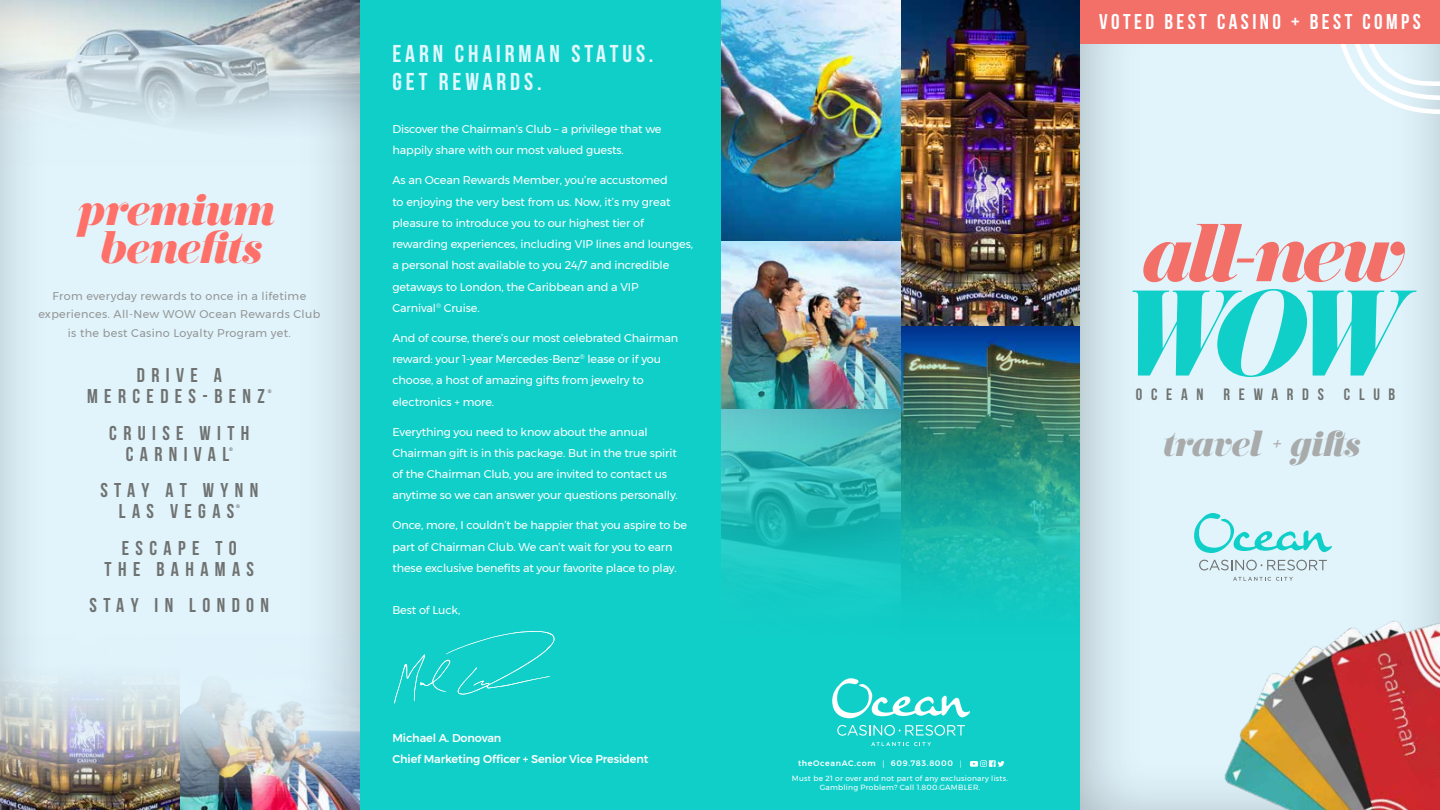
<style>
.page{position:relative;width:1440px;height:810px;background:#fff}
.page>*{position:absolute;margin:0;border:0;box-sizing:border-box;transform-origin:0 0}
.t1{font:italic 106.25px "Eloquent JF Pro";color:#10cfc9}
.t2{font:italic 71.62px "Eloquent JF Pro";letter-spacing:-.05em;color:#f37069}
.t3{font:italic 39.88px/38.6px "Eloquent JF Pro";letter-spacing:-.015em;color:#ff7069;text-align:center}
.t4{font:italic 31.88px "Eloquent JF Pro";letter-spacing:-.02em;color:#a9aaaa}
.t5{font:700 24.38px/27.4px "Bebas Neue";letter-spacing:.16em;color:#e0f8ff}
.t6{font:700 21.38px "Bebas Neue";letter-spacing:.16em;color:#fff}
.t7{font:700 20px/21.2px "Bebas Neue";letter-spacing:.32em;color:#6f7271;text-align:center}
.t8{font:700 16.5px "Bebas Neue";letter-spacing:.53em;color:#6f7271}
.t9{font:11.25px/21.2px "Montserrat";letter-spacing:-.01em;color:#fff}
.t10{font:11.25px/18.2px "Montserrat";letter-spacing:.03em;color:#939594;text-align:center}
.t11{font:500 11.25px/21.2px "Montserrat";letter-spacing:-.01em;color:#fff}
.t12{font:500 7.88px "Montserrat";letter-spacing:.08em;color:#fff}
.t13{font:7.5px/9px "Montserrat";letter-spacing:.03em;color:#fff;text-align:center}
.t14{font:700 5.12px "Bebas Neue";color:#6f7271}
.s1{font-family:"Athelas";font-weight:700}
</style>
<div class="page">
<div style="left:360px;top:0;width:720px;height:810px;background:#10cfc9"></div>
<div style="left:1080px;top:0;width:360px;height:810px;background:#000;opacity:.3"></div>
<svg style="left:1327px;top:44px;width:113px;height:99px;background:#e1f1f8"></svg>
<div style="left:1080px;top:0;width:360px;height:44px;background:#f37069"></div>
<svg style="left:1194px;top:513px;width:138px;height:20px;background:#d0f0f7"></svg>
<img style="left:1080px;top:533px;width:360px;height:277px">
<svg style="left:394px;top:631px;width:161px;height:73px"></svg>
<div style="left:0;top:0;width:361px;height:810px;background:#000;opacity:.3"></div>
<img style="left:721px;top:0;width:359px;height:765px">
<svg style="left:970px;top:760px;width:34px;height:7px"></svg>
<svg style="left:837px;top:725px;width:128px;height:11px"></svg>
<svg style="left:871px;top:742px;width:60px;height:4px"></svg>
<svg style="left:832px;top:678px;width:138px;height:40px"></svg>
<h3 class="t3" style="left:76px;top:192px;width:198px">premium benefits</h3>
<p class="t10" style="left:38px;top:287px;width:283px">From everyday rewards to once in a lifetime experiences. All-New WOW Ocean Rewards Club is the best Casino Loyalty Program yet.</p>
<h3 class="t7" style="left:87px;top:364px;width:179px">DRIVE A<br>MERCEDES-BENZ</h3>
<p class="t14" style="left:268px;top:388px;width:5px">®</p>
<h3 class="t7" style="left:109px;top:422px;width:142px">CRUISE WITH<br>CARNIVAL</h3>
<p class="t14" style="left:229px;top:446px;width:5px">®</p>
<h3 class="t7" style="left:100px;top:479px;width:160px">STAY AT WYNN<br>LAS VEGAS</h3>
<p class="t14" style="left:236px;top:503px;width:5px">®</p>
<h3 class="t7" style="left:105px;top:537px;width:151px">ESCAPE TO<br>THE BAHAMAS</h3>
<h3 class="t7" style="left:90px;top:594px;width:181px">STAY IN LONDON</h3>
<h3 class="t5" style="left:392px;top:40px;width:263px">EARN CHAIRMAN STATUS.<br>GET REWARDS.</h3>
<p class="t9" style="left:392px;top:118px;width:271px">Discover the Chairman’s Club – a privilege that we happily share with our most valued guests.</p>
<p class="t9" style="left:392px;top:170px;width:302px">As an Ocean Rewards Member, you’re accustomed<br>to enjoying the very best from us. Now, it’s my great pleasure to introduce you to our highest tier of rewarding experiences, including VIP lines and lounges, a personal host available to you 24/7 and incredible getaways to London, the Caribbean and a VIP<br>Carnival<sup>®</sup> Cruise.</p>
<p class="t9" style="left:392px;top:327px;width:287px">And of course, there’s our most celebrated Chairman reward: your 1-year Mercedes-Benz<sup>®</sup> lease or if you choose, a host of amazing gifts from jewelry to electronics + more.</p>
<p class="t9" style="left:392px;top:421px;width:287px">Everything you need to know about the annual Chairman gift is in this package. But in the true spirit of the Chairman Club, you are invited to contact us anytime so we can answer your questions personally.</p>
<p class="t9" style="left:392px;top:515px;width:296px">Once, more, I couldn’t be happier that you aspire to be part of Chairman Club. We can’t wait for you to earn these exclusive benefits at your favorite place to play.</p>
<p class="t9" style="left:392px;top:600px;width:69px">Best of Luck,</p>
<p class="t11" style="left:392px;top:727px;width:258px">Michael A. Donovan<br>Chief Marketing Officer + Senior Vice President</p>
<h3 class="t6" style="left:1099px;top:10px;width:323px">VOTED BEST CASINO + BEST COMPS</h3>
<h2 class="t2" style="left:1138px;top:215px;width:265px">all-new</h2>
<h1 class="t1" style="left:1109px;top:277px;width:287px">WOW</h1>
<h3 class="t8" style="left:1136px;top:385px;width:261px">OCEAN REWARDS CLUB</h3>
<h3 class="t4" style="left:1161px;top:426px;width:199px">travel + gifts</h3>
<p class="t12" style="left:798px;top:757px;width:166px">theOceanAC.com <span class="s1">|</span> 609.783.8000 <span class="s1">|</span></p>
<p class="t13" style="left:792px;top:774px;width:218px">Must be 21 or over and not part of any exclusionary lists.<br>Gambling Problem? Call 1.800.GAMBLER.</p>
</div>
